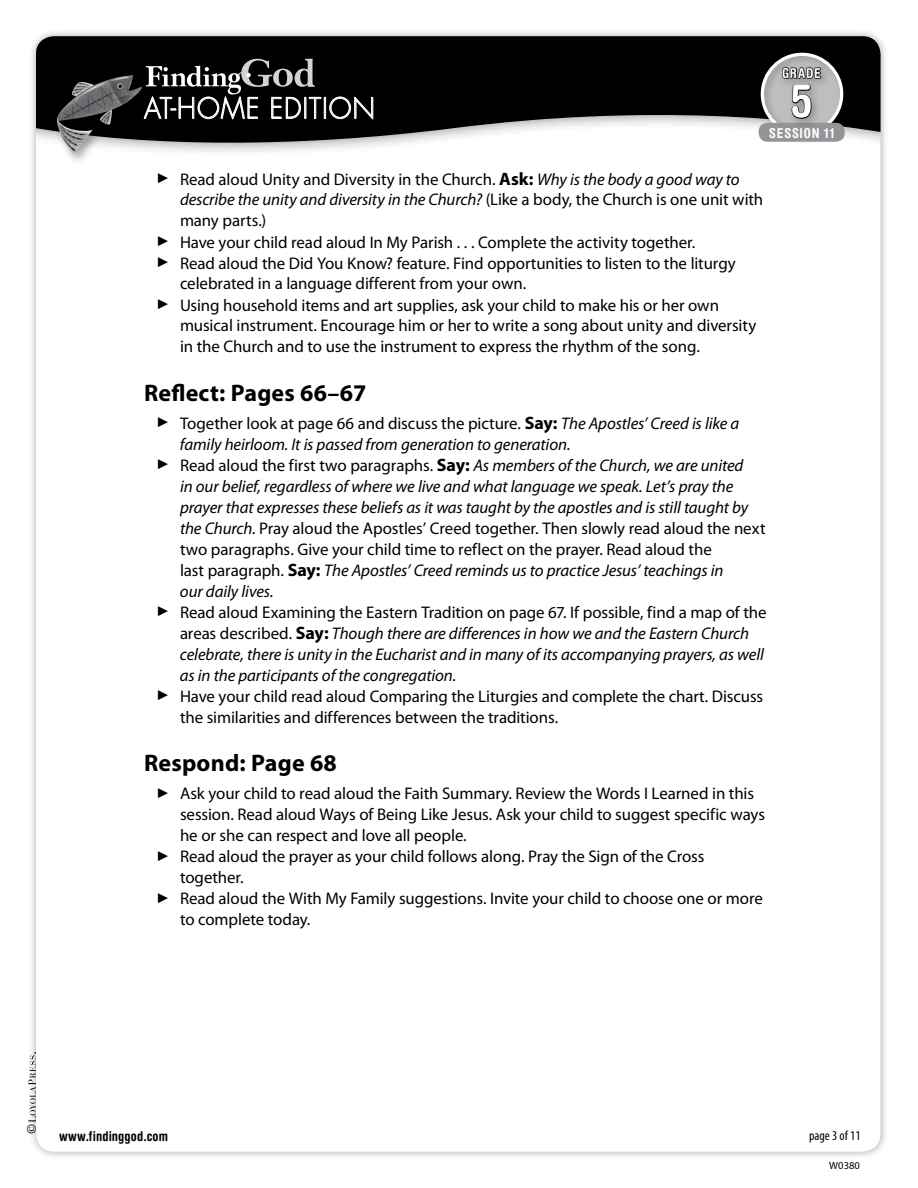
<style>
.page{position:relative;width:918px;height:1188px;background:#fff}
.page>*{position:absolute;margin:0;border:0;box-sizing:border-box;transform-origin:0 0}
.t1{font:700 condensed 46.2px "Helvetica Rounded LT Std";color:#fff}
.t2{font:300 27.9px "Futura Std";letter-spacing:.04em;color:#fff;scale:.95 1}
.t3{font:700 24px "Myriad Pro";letter-spacing:.01em;color:#000}
.t4{font:16.8px "Myriad Pro";letter-spacing:-.005em;color:#000}
.t5{font:italic 16.8px "Myriad Pro";letter-spacing:-.005em;color:#000}
.t6{font:700 condensed 13.65px "Helvetica Rounded LT Std";letter-spacing:.055em;color:#fff}
.t7{font:700 condensed 13.5px "Helvetica Rounded LT Std";letter-spacing:.02em;color:#000}
.t8{font:condensed 13.5px "Myriad Pro";letter-spacing:.005em;color:#000}
.t9{font:12px "Janson Text LT Std";color:#000}
.t10{font:10.5px "Myriad Pro";letter-spacing:.005em;color:#000}
.s1{font-weight:700;font-size:18px}
.s2{font-style:italic}
.s3{font-style:normal}
.s4{font-weight:700;font-style:normal;font-size:18px}
</style>
<div class="page">
<div style="left:28px;top:28px;width:861px;height:1132px;background:#000;opacity:.35"></div>
<div style="left:36px;top:36px;width:844px;height:1116px;background:#fff;border-radius:18px"></div>
<svg style="left:36px;top:36px;width:844px;height:116px;fill:#000"></svg>
<svg style="left:28px;top:1052px;width:8px;height:70px"></svg>
<div style="left:53px;top:71px;width:100px;height:95px;background:#000;opacity:.35"></div>
<img style="left:55px;top:75px;width:87px;height:80px">
<div style="left:138px;top:92px;width:246px;height:38px;background:#000"></div>
<div style="left:324px;top:97px;width:2px;height:22px;border:1px solid #fff"></div>
<svg style="left:329px;top:96px;width:44px;height:24px"></svg>
<div style="left:757px;top:49px;width:96px;height:96px;background:#000;opacity:.3"></div>
<div style="left:761px;top:53px;width:82px;height:82px;border:3px solid #fff;border-radius:50%"></div>
<div style="left:759px;top:123px;width:86px;height:19px;background:#939598;border-radius:9px"></div>
<div style="left:777px;top:62px;width:55px;height:67px;background:#000;opacity:.25"></div>
<svg style="left:781px;top:28px;width:41px;height:124px"></svg>
<svg style="left:144px;top:59px;width:177px;height:61px"></svg>
<h2 class="t2" style="left:144px;top:91px;width:245px">AT-HOME EDITION</h2>
<p class="t6" style="left:782px;top:65px;width:40px">Grade</p>
<h1 class="t1" style="left:790px;top:73px;width:24px">5</h1>
<p class="t6" style="left:769px;top:124px;width:67px">Session 11</p>
<p class="t4" style="left:157px;top:170px;width:584px">▶ Read aloud Unity and Diversity in the Church. <span class="s1">Ask:</span> <span class="s2">Why is the body a good way to</span></p>
<p class="t5" style="left:180px;top:191px;width:585px">describe the unity and diversity in the Church? <span class="s3">(Like a body, the Church is one unit with</span></p>
<p class="t4" style="left:180px;top:212px;width:88px">many parts.)</p>
<p class="t4" style="left:157px;top:233px;width:539px">▶ Have your child read aloud In My Parish . . . Complete the activity together.</p>
<p class="t4" style="left:157px;top:254px;width:580px">▶ Read aloud the Did You Know? feature. Find opportunities to listen to the liturgy</p>
<p class="t4" style="left:180px;top:275px;width:348px">celebrated in a language different from your own.</p>
<p class="t4" style="left:157px;top:296px;width:563px">▶ Using household items and art supplies, ask your child to make his or her own</p>
<p class="t4" style="left:180px;top:317px;width:578px">musical instrument. Encourage him or her to write a song about unity and diversity</p>
<p class="t4" style="left:180px;top:338px;width:521px">in the Church and to use the instrument to express the rhythm of the song.</p>
<h3 class="t3" style="left:144px;top:380px;width:224px">Reflect: Pages 66–67</h3>
<p class="t4" style="left:157px;top:414px;width:583px">▶ Together look at page 66 and discuss the picture. <span class="s1">Say:</span> <span class="s2">The Apostles’ Creed is like a</span></p>
<p class="t5" style="left:180px;top:435px;width:392px">family heirloom. It is passed from generation to generation.</p>
<p class="t5" style="left:157px;top:456px;width:587px">▶ <span class="s3">Read aloud the first two paragraphs.</span> <span class="s4">Say:</span> As members of the Church, we are united</p>
<p class="t5" style="left:180px;top:477px;width:555px">in our belief, regardless of where we live and what language we speak. Let’s pray the</p>
<p class="t5" style="left:180px;top:498px;width:570px">prayer that expresses these beliefs as it was taught by the apostles and is still taught by</p>
<p class="t4" style="left:180px;top:519px;width:587px"><span class="s2">the Church.</span> Pray aloud the Apostles’ Creed together. Then slowly read aloud the next</p>
<p class="t4" style="left:180px;top:540px;width:533px">two paragraphs. Give your child time to reflect on the prayer. Read aloud the</p>
<p class="t5" style="left:180px;top:561px;width:545px"><span class="s3">last paragraph.</span> <span class="s4">Say:</span> The Apostles’ Creed reminds us to practice Jesus’ teachings in</p>
<p class="t5" style="left:180px;top:582px;width:95px">our daily lives.</p>
<p class="t4" style="left:157px;top:603px;width:611px">▶ Read aloud Examining the Eastern Tradition on page 67. If possible, find a map of the</p>
<p class="t5" style="left:180px;top:624px;width:571px"><span class="s3">areas described.</span> <span class="s4">Say:</span> Though there are differences in how we and the Eastern Church</p>
<p class="t5" style="left:180px;top:645px;width:586px">celebrate, there is unity in the Eucharist and in many of its accompanying prayers, as well</p>
<p class="t5" style="left:180px;top:666px;width:278px">as in the participants of the congregation.</p>
<p class="t4" style="left:157px;top:687px;width:607px">▶ Have your child read aloud Comparing the Liturgies and complete the chart. Discuss</p>
<p class="t4" style="left:180px;top:708px;width:380px">the similarities and differences between the traditions.</p>
<h3 class="t3" style="left:144px;top:750px;width:194px">Respond: Page 68</h3>
<p class="t4" style="left:157px;top:784px;width:598px">▶ Ask your child to read aloud the Faith Summary. Review the Words I Learned in this</p>
<p class="t4" style="left:180px;top:805px;width:587px">session. Read aloud Ways of Being Like Jesus. Ask your child to suggest specific ways</p>
<p class="t4" style="left:180px;top:826px;width:288px">he or she can respect and love all people.</p>
<p class="t4" style="left:157px;top:847px;width:548px">▶ Read aloud the prayer as your child follows along. Pray the Sign of the Cross</p>
<p class="t4" style="left:180px;top:868px;width:65px">together.</p>
<p class="t4" style="left:157px;top:889px;width:607px">▶ Read aloud the With My Family suggestions. Invite your child to choose one or more</p>
<p class="t4" style="left:180px;top:910px;width:132px">to complete today.</p>
<p class="t9" style="left:24px;top:1134px;width:12px;rotate:-90deg">©</p>
<p class="t7" style="left:59px;top:1128px;width:110px">www.findinggod.com</p>
<p class="t8" style="left:809px;top:1128px;width:53px">page 3 of 11</p>
<p class="t10" style="left:829px;top:1160px;width:32px">W0380</p>
</div>
